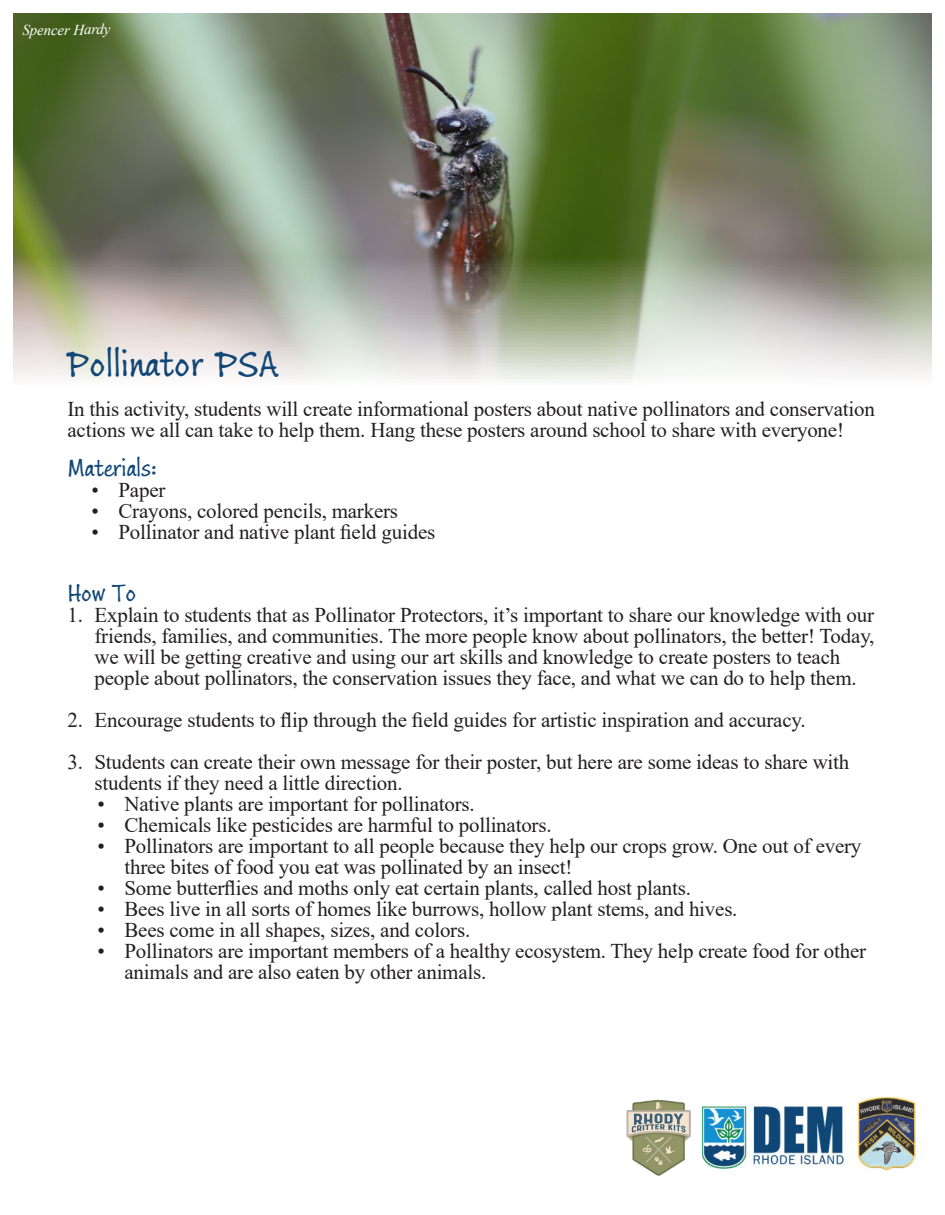
<style>
.page{position:relative;width:945px;height:1215px;background:#fff}
.page>*{position:absolute;margin:0;border:0;box-sizing:border-box;transform-origin:0 0}
.t1{font:40.5px "Ink Journal";color:#114776}
.t2{font:27px "Ink Journal";letter-spacing:-.01em;color:#114776}
.t3{font:21px/21px "Times New Roman";letter-spacing:-.01em;color:#231f20}
.t4{font:italic 15px "Times New Roman";color:#fff}
</style>
<div class="page">
<img style="left:14px;top:14px;width:918px;height:368px">
<img style="left:701px;top:1097px;width:215px;height:74px">
<img style="left:626px;top:1099px;width:65px;height:77px">
<p class="t4" style="left:22px;top:20px;width:90px;rotate:-1deg">Spencer Hardy</p>
<p class="t1" style="left:68px;top:338px;width:212px">Pollinator PSA</p>
<p class="t3" style="left:68px;top:398px;width:809px">In this activity, students will create informational posters about native pollinators and conservation actions we all can take to help them. Hang these posters around school to share with everyone!</p>
<p class="t2" style="left:68px;top:451px;width:91px">Materials:</p>
<p class="t3" style="left:92px;top:479px;width:75px">• Paper</p>
<p class="t3" style="left:92px;top:500px;width:308px">• Crayons, colored pencils, markers</p>
<p class="t3" style="left:92px;top:521px;width:345px">• Pollinator and native plant field guides</p>
<p class="t2" style="left:68px;top:575px;width:70px">How To</p>
<p class="t3" style="left:94px;top:603px;width:782px;text-indent:-27px">1. Explain to students that as Pollinator Protectors, it’s important to share our knowledge with our friends, families, and communities. The more people know about pollinators, the better! Today, we will be getting creative and using our art skills and knowledge to create posters to teach people about pollinators, the conservation issues they face, and what we can do to help them.</p>
<p class="t3" style="left:68px;top:708px;width:740px">2. Encourage students to flip through the field guides for artistic inspiration and accuracy.</p>
<p class="t3" style="left:94px;top:750px;width:756px;text-indent:-27px">3. Students can create their own message for their poster, but here are some ideas to share with students if they need a little direction.</p>
<p class="t3" style="left:98px;top:792px;width:379px">• Native plants are important for pollinators.</p>
<p class="t3" style="left:98px;top:813px;width:456px">• Chemicals like pesticides are harmful to pollinators.</p>
<p class="t3" style="left:124px;top:834px;width:738px;text-indent:-27px">• Pollinators are important to all people because they help our crops grow. One out of every three bites of food you eat was pollinated by an insect!</p>
<p class="t3" style="left:98px;top:876px;width:595px">• Some butterflies and moths only eat certain plants, called host plants.</p>
<p class="t3" style="left:98px;top:897px;width:642px">• Bees live in all sorts of homes like burrows, hollow plant stems, and hives.</p>
<p class="t3" style="left:98px;top:918px;width:374px">• Bees come in all shapes, sizes, and colors.</p>
<p class="t3" style="left:124px;top:939px;width:743px;text-indent:-27px">• Pollinators are important members of a healthy ecosystem. They help create food for other animals and are also eaten by other animals.</p>
</div>
